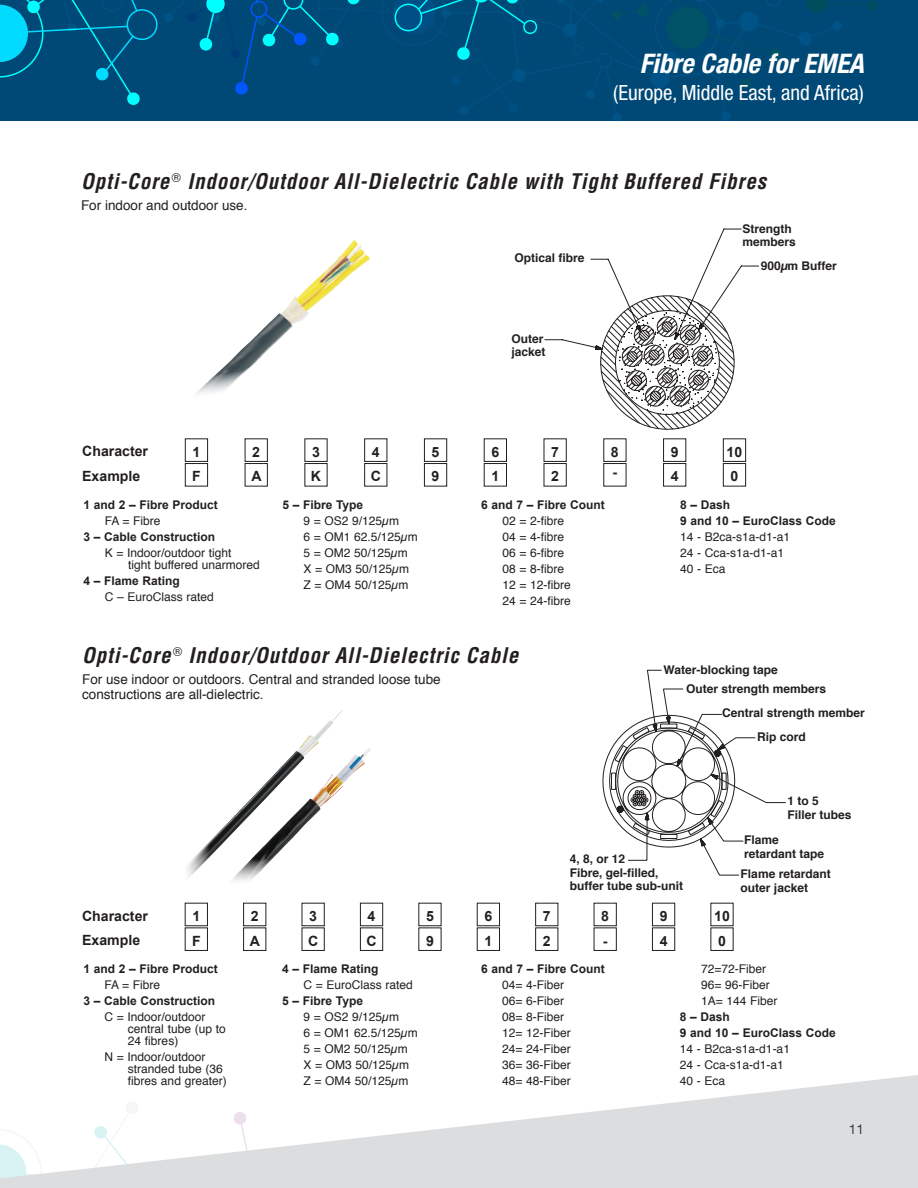
<style>
.page{position:relative;width:918px;height:1188px;background:#fff}
.page>*{position:absolute;margin:0;border:0;box-sizing:border-box;transform-origin:0 0}
.t1{font:italic 700 condensed 27px "Helvetica Neue LT Std";color:#fff}
.t2{font:italic 700 condensed 21px "Helvetica";letter-spacing:.04em;color:#231f20}
.t3{font:condensed 21px "Helvetica Neue LT Std";color:#fff}
.t4{font:700 14.1px/24.8px "Arial";color:#231f20}
.t5{font:13.5px/15px "Helvetica";color:#231f20}
.t6{font:13.5px "Helvetica Neue LT Std";color:#3e3e3f}
.t7{font:12px/16px "Helvetica";color:#231f20}
.t8{font:700 12px/13.5px "Helvetica";color:#231f20}
.t9{font:700 12px/16px "Arial";color:#231f20}
</style>
<div class="page">
<div style="left:546px;top:0;width:369px;height:122px;background:#004976"></div>
<svg style="left:789px;top:0;width:117px;height:14px;background:#004970"></svg>
<svg style="left:612px;top:0;width:170px;height:89px;background:#004a75"></svg>
<svg style="left:0;top:1075px;width:918px;height:113px;fill:#dcdddf"></svg>
<svg style="left:0;top:0;width:546px;height:121px;background:#00537f"></svg>
<div style="left:185px;top:438px;width:23px;height:24px;border:1px solid #231f20"></div>
<div style="left:185px;top:463px;width:23px;height:23px;border:1px solid #231f20"></div>
<div style="left:245px;top:438px;width:23px;height:24px;border:1px solid #231f20"></div>
<div style="left:245px;top:463px;width:23px;height:23px;border:1px solid #231f20"></div>
<div style="left:364px;top:438px;width:23px;height:24px;border:1px solid #231f20"></div>
<div style="left:364px;top:463px;width:23px;height:23px;border:1px solid #231f20"></div>
<div style="left:424px;top:438px;width:23px;height:24px;border:1px solid #231f20"></div>
<div style="left:424px;top:463px;width:23px;height:23px;border:1px solid #231f20"></div>
<div style="left:484px;top:438px;width:23px;height:24px;border:1px solid #231f20"></div>
<div style="left:484px;top:463px;width:23px;height:23px;border:1px solid #231f20"></div>
<div style="left:544px;top:438px;width:23px;height:24px;border:1px solid #231f20"></div>
<div style="left:544px;top:463px;width:23px;height:23px;border:1px solid #231f20"></div>
<svg style="left:545px;top:229px;width:214px;height:201px"></svg>
<div style="left:185px;top:903px;width:23px;height:23px;border:1px solid #231f20"></div>
<div style="left:185px;top:928px;width:23px;height:23px;border:1px solid #231f20"></div>
<div style="left:243px;top:903px;width:23px;height:23px;border:1px solid #231f20"></div>
<div style="left:243px;top:928px;width:23px;height:23px;border:1px solid #231f20"></div>
<div style="left:302px;top:903px;width:23px;height:23px;border:1px solid #231f20"></div>
<div style="left:302px;top:928px;width:23px;height:23px;border:1px solid #231f20"></div>
<div style="left:360px;top:903px;width:23px;height:23px;border:1px solid #231f20"></div>
<div style="left:360px;top:928px;width:23px;height:23px;border:1px solid #231f20"></div>
<div style="left:477px;top:903px;width:23px;height:23px;border:1px solid #231f20"></div>
<div style="left:477px;top:928px;width:23px;height:23px;border:1px solid #231f20"></div>
<div style="left:535px;top:903px;width:23px;height:23px;border:1px solid #231f20"></div>
<div style="left:535px;top:928px;width:23px;height:23px;border:1px solid #231f20"></div>
<svg style="left:602px;top:670px;width:184px;height:206px"></svg>
<img style="left:187px;top:710px;width:155px;height:171px">
<img style="left:195px;top:240px;width:175px;height:155px">
<div style="left:603px;top:438px;width:23px;height:24px;border:1px solid #231f20"></div>
<div style="left:603px;top:463px;width:23px;height:23px;border:1px solid #231f20"></div>
<div style="left:663px;top:438px;width:23px;height:24px;border:1px solid #231f20"></div>
<div style="left:663px;top:463px;width:23px;height:23px;border:1px solid #231f20"></div>
<div style="left:723px;top:438px;width:23px;height:24px;border:1px solid #231f20"></div>
<div style="left:723px;top:463px;width:23px;height:23px;border:1px solid #231f20"></div>
<div style="left:594px;top:903px;width:23px;height:23px;border:1px solid #231f20"></div>
<div style="left:594px;top:928px;width:23px;height:23px;border:1px solid #231f20"></div>
<div style="left:652px;top:903px;width:23px;height:23px;border:1px solid #231f20"></div>
<div style="left:652px;top:928px;width:23px;height:23px;border:1px solid #231f20"></div>
<h1 class="t1" style="left:640px;top:47px;width:226px">Fibre Cable for EMEA</h1>
<h2 class="t3" style="left:613px;top:81px;width:252px">(Europe, Middle East, and Africa)</h2>
<h2 class="t2" style="left:81px;top:169px;width:687px">Opti-Core <sup>®</sup> Indoor/Outdoor All-Dielectric Cable with Tight Buffered Fibres</h2>
<p class="t5" style="left:81px;top:198px;width:168px">For indoor and outdoor use.</p>
<p class="t8" style="left:514px;top:251px;width:72px">Optical fibre</p>
<p class="t8" style="left:511px;top:332px;width:36px">Outer jacket</p>
<p class="t8" style="left:742px;top:222px;width:55px">Strength members</p>
<p class="t8" style="left:761px;top:259px;width:78px">900µm Buffer</p>
<p class="t4" style="left:82px;top:439px;width:67px">Character<br>Example</p>
<p class="t4" style="left:192px;top:440px;width:10px">1<br>F</p>
<p class="t4" style="left:251px;top:440px;width:12px">2<br>A</p>
<p class="t4" style="left:311px;top:440px;width:12px">3<br>K</p>
<p class="t4" style="left:371px;top:440px;width:12px">4<br>C</p>
<p class="t4" style="left:432px;top:440px;width:9px">5<br>9</p>
<p class="t4" style="left:491px;top:440px;width:9px">6<br>1</p>
<p class="t4" style="left:551px;top:440px;width:9px">7<br>2</p>
<p class="t9" style="left:83px;top:497px;width:136px">1 and 2 – Fibre Product</p>
<p class="t7" style="left:105px;top:513px;width:57px">FA = Fibre</p>
<p class="t9" style="left:83px;top:529px;width:133px">3 – Cable Construction</p>
<p class="t7" style="left:128px;top:547px;width:133px;line-height:12px;text-indent:-23px">K = Indoor/outdoor tight<br>tight buffered unarmored</p>
<p class="t9" style="left:83px;top:573px;width:98px">4 – Flame Rating</p>
<p class="t7" style="left:105px;top:589px;width:111px">C – EuroClass rated</p>
<p class="t4" style="left:611px;top:442px;width:9px;line-height:20.7px">8 -</p>
<p class="t4" style="left:671px;top:440px;width:9px">9<br>4</p>
<p class="t4" style="left:727px;top:440px;width:17px">10<br>0</p>
<p class="t9" style="left:481px;top:497px;width:125px">6 and 7 – Fibre Count</p>
<p class="t7" style="left:502px;top:513px;width:70px">02 = 2-fibre<br>04 = 4-fibre<br>06 = 6-fibre<br>08 = 8-fibre<br>12 = 12-fibre<br>24 = 24-fibre</p>
<p class="t9" style="left:680px;top:497px;width:157px">8 – Dash<br>9 and 10 – EuroClass Code</p>
<p class="t7" style="left:680px;top:529px;width:112px">14 - B2ca-s1a-d1-a1<br>24 - Cca-s1a-d1-a1<br>40 - Eca</p>
<p class="t9" style="left:282px;top:497px;width:82px">5 – Fibre Type</p>
<p class="t7" style="left:304px;top:513px;width:116px">9 = OS2 9/125µm<br>6 = OM1 62.5/125µm<br>5 = OM2 50/125µm<br>X = OM3 50/125µm<br>Z = OM4 50/125µm</p>
<h2 class="t2" style="left:82px;top:642px;width:438px">Opti-Core <sup>®</sup> Indoor/Outdoor All-Dielectric Cable</h2>
<p class="t5" style="left:82px;top:672px;width:360px">For use indoor or outdoors. Central and stranded loose tube constructions are all-dielectric.</p>
<p class="t8" style="left:686px;top:660px;width:142px;line-height:19.4px;text-indent:-22px">Water-blocking tape<br>Outer strength members</p>
<p class="t8" style="left:757px;top:730px;width:50px">Rip cord</p>
<p class="t8" style="left:722px;top:706px;width:144px">Central strength member</p>
<p class="t8" style="left:570px;top:852px;width:115px">4, 8, or 12<br>Fibre, gel-filled, buffer tube sub-unit</p>
<p class="t8" style="left:787px;top:794px;width:66px">1 to 5<br>Filler tubes</p>
<p class="t8" style="left:744px;top:833px;width:82px">Flame retardant tape</p>
<p class="t8" style="left:741px;top:868px;width:92px">Flame retardant outer jacket</p>
<p class="t4" style="left:82px;top:904px;width:67px">Character<br>Example</p>
<p class="t4" style="left:192px;top:904px;width:10px">1<br>F</p>
<p class="t4" style="left:250px;top:904px;width:12px">2<br>A</p>
<p class="t4" style="left:308px;top:904px;width:12px">3<br>C</p>
<p class="t4" style="left:366px;top:904px;width:12px">4<br>C</p>
<p class="t4" style="left:426px;top:904px;width:9px">5<br>9</p>
<p class="t4" style="left:484px;top:904px;width:9px">6<br>1</p>
<p class="t4" style="left:543px;top:904px;width:9px">7<br>2</p>
<p class="t9" style="left:83px;top:961px;width:136px">1 and 2 – Fibre Product</p>
<p class="t7" style="left:105px;top:977px;width:57px">FA = Fibre</p>
<p class="t9" style="left:83px;top:993px;width:133px">3 – Cable Construction</p>
<p class="t7" style="left:128px;top:1011px;width:99px;line-height:12px;text-indent:-23px">C = Indoor/outdoor central tube (up to<br>24 fibres)</p>
<p class="t7" style="left:128px;top:1051px;width:100px;line-height:12px;text-indent:-23px">N = Indoor/outdoor stranded tube (36 fibres and greater)</p>
<p class="t4" style="left:601px;top:904px;width:9px">8 -</p>
<p class="t4" style="left:660px;top:904px;width:9px">9<br>4</p>
<p class="t4" style="left:714px;top:904px;width:17px">10<br>0</p>
<p class="t9" style="left:481px;top:961px;width:125px">6 and 7 – Fibre Count</p>
<p class="t7" style="left:502px;top:977px;width:70px">04= 4-Fiber<br>06= 6-Fiber<br>08= 8-Fiber<br>12= 12-Fiber<br>24= 24-Fiber<br>36= 36-Fiber<br>48= 48-Fiber</p>
<p class="t7" style="left:701px;top:961px;width:78px">72=72-Fiber<br>96= 96-Fiber<br>1A= 144 Fiber</p>
<p class="t9" style="left:680px;top:1009px;width:157px">8 – Dash<br>9 and 10 – EuroClass Code</p>
<p class="t7" style="left:680px;top:1041px;width:112px">14 - B2ca-s1a-d1-a1<br>24 - Cca-s1a-d1-a1<br>40 - Eca</p>
<p class="t9" style="left:282px;top:961px;width:98px">4 – Flame Rating</p>
<p class="t7" style="left:303px;top:977px;width:111px">C = EuroClass rated</p>
<p class="t9" style="left:282px;top:993px;width:82px">5 – Fibre Type</p>
<p class="t7" style="left:303px;top:1009px;width:116px">9 = OS2 9/125µm<br>6 = OM1 62.5/125µm<br>5 = OM2 50/125µm<br>X = OM3 50/125µm<br>Z = OM4 50/125µm</p>
<p class="t6" style="left:849px;top:1121px;width:17px">11</p>
</div>
